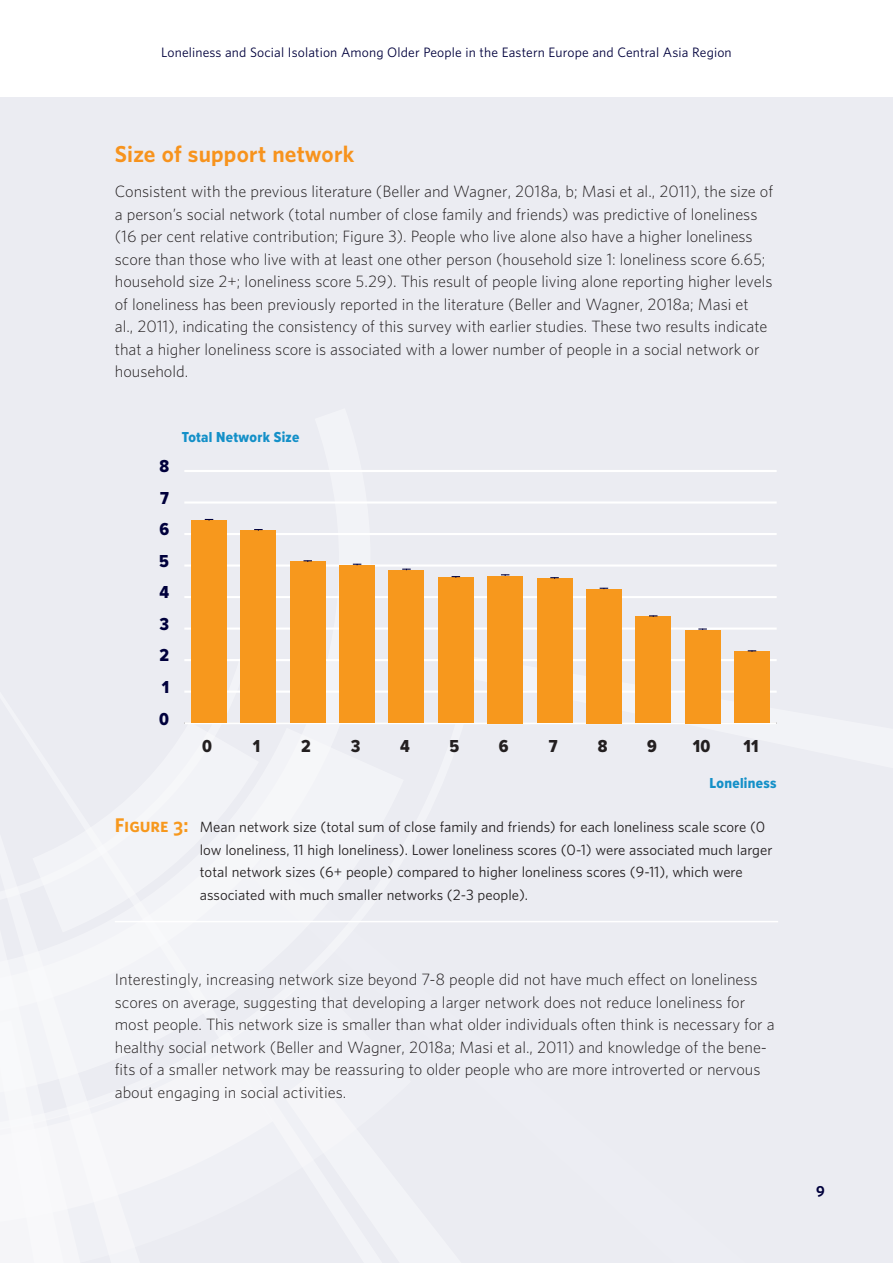
<style>
.page{position:relative;width:893px;height:1263px;background:#fff}
.page>*{position:absolute;margin:0;border:0;box-sizing:border-box;transform-origin:0 0}
.Head_2{font:700 21px "UNFPA";letter-spacing:.01em;color:#f7931d}
.Body{font:18px "Proxima Nova Cond Extrabld";color:#231f20}
.t1{font:18px "Proxima Nova Cond Extrabld";color:#00003c}
.Body-2{font:300 15px/22.5px "UNFPA";color:#231f20}
.Body-3{font:15px "Proxima Nova Cond Extrabld";letter-spacing:.02em;color:#1490c8}
.t2{font:13.95px "UNFPA Bold SC";color:#00003c}
.Figure_heading{font:13.5px/22.5px "UNFPA Text";color:#231f20}
.t3{font:12.45px "UNFPA Text";letter-spacing:.01em;color:#00003c}
.s1{font-family:"UNFPA Bold SC";font-size:18px;color:#f7981d}
</style>
<div class="page">
<div style="left:0;top:98px;width:893px;height:1165px;background:#ebecf2"></div>
<svg style="left:0;top:673px;width:389px;height:590px"></svg>
<hr style="left:184px;top:722px;width:593px;height:2px;background:#fff">
<hr style="left:184px;top:690px;width:593px;height:3px;background:#fff">
<hr style="left:184px;top:659px;width:593px;height:2px;background:#fff">
<hr style="left:184px;top:627px;width:593px;height:3px;background:#fff">
<hr style="left:184px;top:596px;width:593px;height:2px;background:#fff">
<hr style="left:184px;top:564px;width:593px;height:3px;background:#fff">
<hr style="left:184px;top:533px;width:593px;height:2px;background:#fff">
<hr style="left:184px;top:501px;width:593px;height:3px;background:#fff">
<hr style="left:184px;top:470px;width:593px;height:2px;background:#fff">
<div style="left:191px;top:520px;width:36px;height:203px;background:#f7981d"></div>
<div style="left:241px;top:531px;width:35px;height:192px;background:#f7981d"></div>
<div style="left:290px;top:562px;width:35px;height:161px;background:#f7981d"></div>
<div style="left:339px;top:565px;width:36px;height:158px;background:#f7981d"></div>
<div style="left:389px;top:570px;width:35px;height:153px;background:#f7981d"></div>
<div style="left:438px;top:578px;width:36px;height:145px;background:#f7981d"></div>
<div style="left:487px;top:576px;width:36px;height:147px;background:#f7981d"></div>
<div style="left:537px;top:579px;width:35px;height:144px;background:#f7981d"></div>
<div style="left:586px;top:589px;width:36px;height:134px;background:#f7981d"></div>
<div style="left:635px;top:617px;width:36px;height:106px;background:#f7981d"></div>
<div style="left:685px;top:630px;width:35px;height:93px;background:#f7981d"></div>
<div style="left:734px;top:652px;width:36px;height:71px;background:#f7981d"></div>
<svg style="left:254px;top:529px;width:9px;height:2px"></svg>
<svg style="left:303px;top:560px;width:9px;height:2px"></svg>
<svg style="left:452px;top:576px;width:8px;height:2px"></svg>
<svg style="left:501px;top:574px;width:8px;height:2px"></svg>
<svg style="left:550px;top:577px;width:9px;height:2px"></svg>
<svg style="left:649px;top:615px;width:8px;height:2px"></svg>
<svg style="left:698px;top:628px;width:9px;height:2px"></svg>
<svg style="left:748px;top:650px;width:8px;height:2px"></svg>
<hr style="left:115px;top:921px;width:663px;height:1px;background:#fff">
<p class="t3" style="left:161px;top:44px;width:572px">Loneliness and Social Isolation Among Older People in the Eastern Europe and Central Asia Region</p>
<p class="Head_2" style="left:115px;top:140px;width:241px">Size of support network</p>
<p class="Body-2" style="left:115px;top:180px;width:660px">Consistent with the previous literature (Beller and Wagner, 2018a, b; Masi et al., 2011), the size of a person’s social network (total number of close family and friends) was predictive of loneliness (16 per cent relative contribution; Figure 3). People who live alone also have a higher loneliness score than those who live with at least one other person (household size 1: loneliness score 6.65; household size 2+; loneliness score 5.29). This result of people living alone reporting higher levels of loneliness has been previously reported in the literature (Beller and Wagner, 2018a; Masi et<br>al., 2011), indicating the consistency of this survey with earlier studies. These two results indicate that a higher loneliness score is associated with a lower number of people in a social network or household.</p>
<p class="t1" style="left:159px;top:453px;width:11px">8</p>
<p class="t1" style="left:160px;top:485px;width:10px">7</p>
<p class="t1" style="left:159px;top:516px;width:11px">6</p>
<p class="t1" style="left:159px;top:548px;width:11px">5</p>
<p class="t1" style="left:159px;top:579px;width:11px">4</p>
<p class="t1" style="left:160px;top:611px;width:11px">3</p>
<p class="t1" style="left:159px;top:642px;width:11px">2</p>
<p class="t1" style="left:162px;top:674px;width:9px">1</p>
<p class="t1" style="left:159px;top:705px;width:11px">0</p>
<p class="Body-3" style="left:182px;top:426px;width:119px">Total Network Size</p>
<p class="Body" style="left:202px;top:733px;width:11px">0</p>
<p class="Body" style="left:253px;top:733px;width:9px">1</p>
<p class="Body" style="left:301px;top:733px;width:11px">2</p>
<p class="Body" style="left:351px;top:733px;width:11px">3</p>
<p class="Body" style="left:400px;top:733px;width:11px">4</p>
<p class="Body" style="left:449px;top:733px;width:11px">5</p>
<p class="Body" style="left:499px;top:733px;width:11px">6</p>
<p class="Body" style="left:549px;top:733px;width:10px">7</p>
<p class="Body" style="left:598px;top:733px;width:11px">8</p>
<p class="Body" style="left:647px;top:733px;width:11px">9</p>
<p class="Body" style="left:693px;top:733px;width:19px">10</p>
<p class="Body" style="left:744px;top:733px;width:16px">11</p>
<p class="Body-3" style="left:709px;top:772px;width:68px">Loneliness</p>
<p class="Figure_heading" style="left:200px;top:815px;width:574px;text-indent:-85px"><span class="s1">Figure 3:</span> Mean network size (total sum of close family and friends) for each loneliness scale score (0 low loneliness, 11 high loneliness). Lower loneliness scores (0-1) were associated much larger total network sizes (6+ people) compared to higher loneliness scores (9-11), which were associated with much smaller networks (2-3 people).</p>
<p class="Body-2" style="left:115px;top:968px;width:661px">Interestingly, increasing network size beyond 7-8 people did not have much effect on loneliness scores on average, suggesting that developing a larger network does not reduce loneliness for most people. This network size is smaller than what older individuals often think is necessary for a healthy social network (Beller and Wagner, 2018a; Masi et al., 2011) and knowledge of the bene&shy;fits of a smaller network may be reassuring to older people who are more introverted or nervous about engaging in social activities.</p>
<p class="t2" style="left:816px;top:1179px;width:10px">9</p>
</div>
